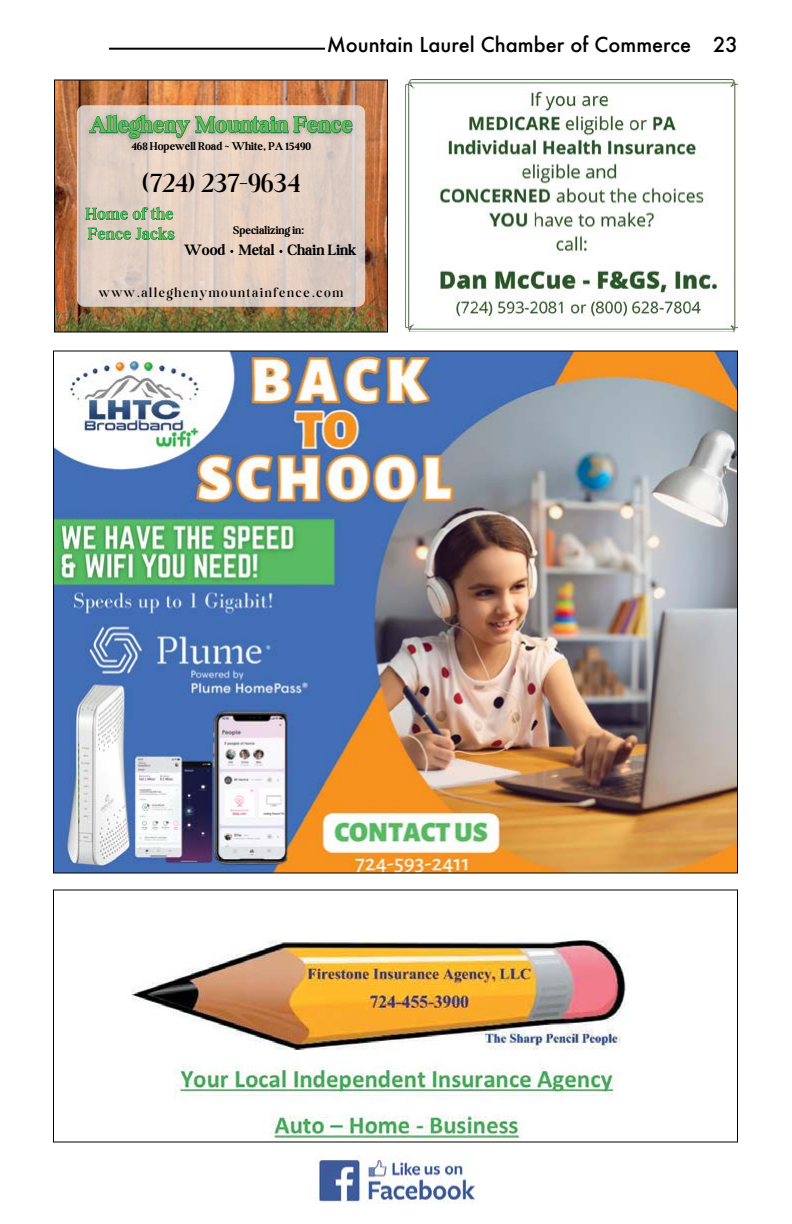
<style>
.page{position:relative;width:792px;height:1224px;background:#fff}
.page>*{position:absolute;margin:0;border:0;box-sizing:border-box;transform-origin:0 0}
.t1{font:300 29.6px "Boston Angel";color:#000}
.t2{font:700 24px "Boston Angel";letter-spacing:.01em;color:#64bd54}
.t3{font:500 20px "Futura";color:#000}
.t4{font:300 17px/20px "Boston Angel";letter-spacing:.05em;color:#64bd54}
.t5{font:700 16px "Boston Angel";color:#000}
.t6{font:300 14px "Boston Angel";letter-spacing:.125em;color:#000}
.t7{font:700 12px "Boston Angel";color:#000}
</style>
<div class="page">
<hr style="left:109px;top:48px;width:216px;height:2px;background:#000">
<img style="left:315px;top:1155px;width:161px;height:48px">
<img style="left:55px;top:352px;width:681px;height:520px">
<img style="left:56px;top:82px;width:330px;height:205px">
<img style="left:56px;top:287px;width:330px;height:43px">
<svg style="left:77px;top:105px;width:288px;height:202px;background:#e0cec2"></svg>
<img style="left:79px;top:105px;width:285px;height:44px">
<svg style="left:89px;top:114px;width:264px;height:25px;background:#94af8e"></svg>
<svg style="left:85px;top:207px;width:88px;height:13px"></svg>
<svg style="left:88px;top:227px;width:87px;height:13px"></svg>
<div style="left:54px;top:80px;width:334px;height:252px;border:1px solid #000"></div>
<img style="left:405px;top:80px;width:333px;height:252px">
<img style="left:131px;top:938px;width:498px;height:201px">
<h3 class="t3" style="left:327px;top:31px;width:413px">Mountain Laurel Chamber of Commerce 23</h3>
<h2 class="t2" style="left:89px;top:110px;width:265px">Allegheny Mountain Fence</h2>
<p class="t7" style="left:131px;top:139px;width:181px">468 Hopewell Road ~ White, PA 15490</p>
<h1 class="t1" style="left:142px;top:165px;width:159px">(724) 237-9634</h1>
<p class="t7" style="left:233px;top:223px;width:72px">Specializing in:</p>
<h3 class="t5" style="left:184px;top:241px;width:174px">Wood Metal Chain Link</h3>
<h3 class="t4" style="left:86px;top:204px;width:90px">Home of the<br>Fence Jacks</h3>
<p class="t6" style="left:99px;top:284px;width:246px">www.alleghenymountainfence.com</p>
</div>
